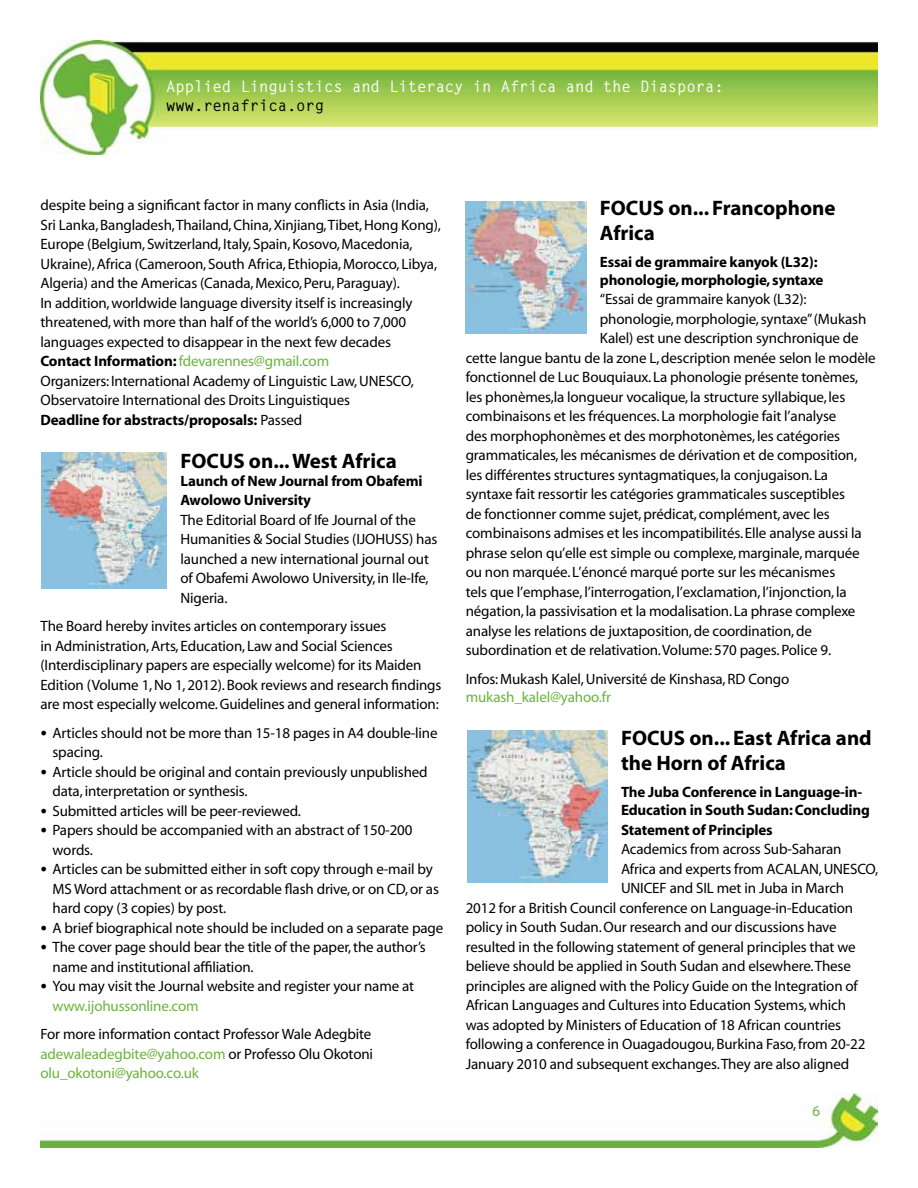
<style>
.page{position:relative;width:918px;height:1188px;background:#fff}
.page>*{position:absolute;margin:0;border:0;box-sizing:border-box;transform-origin:0 0}
.t1{font:700 21px/25.2px "Myriad";color:#000}
.t2{font:700 15.75px "Letter Gothic";letter-spacing:-.01em;color:#fff}
.t3{font:700 15.75px "Letter Gothic";letter-spacing:-.01em;color:#000}
.t4{font:15px/19.5px "Myriad";letter-spacing:-.01em;color:#000}
.t5{font:700 15px/18px "Myriad";letter-spacing:-.01em;color:#000}
.t6{font:15px "Myriad";letter-spacing:-.01em;color:#6ab33d}
.s1{font-weight:700}
.s2{color:#6ab33d}
.s3{font-family:"Corbel";font-weight:700}
</style>
<div class="page">
<img style="left:40px;top:1093px;width:838px;height:55px">
<img style="left:40px;top:40px;width:837px;height:115px">
<img style="left:466px;top:202px;width:120px;height:131px">
<img style="left:42px;top:452px;width:125px;height:137px">
<img style="left:467px;top:730px;width:141px;height:153px">
<p class="t2" style="left:166px;top:77px;width:559px">Applied Linguistics and Literacy in Africa and the Diaspora:</p>
<p class="t3" style="left:166px;top:96px;width:160px">www.renafrica.org</p>
<p class="t4" style="left:40px;top:196px;width:402px">despite being a significant factor in many conflicts in Asia (India, Sri Lanka, Bangladesh, Thailand, China, Xinjiang, Tibet, Hong Kong), Europe (Belgium, Switzerland, Italy, Spain, Kosovo, Macedonia, Ukraine), Africa (Cameroon, South Africa, Ethiopia, Morocco, Libya, Algeria) and the Americas (Canada, Mexico, Peru, Paraguay).<br>In addition, worldwide language diversity itself is increasingly threatened, with more than half of the world’s 6,000 to 7,000 languages expected to disappear in the next few decades <span class="s1">Contact Information:</span> <span class="s2">fdevarennes@gmail.com<br></span>Organizers: International Academy of Linguistic Law, UNESCO, Observatoire International des Droits Linguistiques<br><span class="s1">Deadline for abstracts/proposals:</span> Passed</p>
<h1 class="t1" style="left:180px;top:449px;width:218px">FOCUS on... West Africa</h1>
<p class="t5" style="left:180px;top:472px;width:244px;line-height:19.5px">Launch of New Journal from Obafemi<br>Awolowo University</p>
<p class="t4" style="left:180px;top:511px;width:258px">The Editorial Board of Ife Journal of the Humanities &amp; Social Studies (IJOHUSS) has launched a new international journal out of Obafemi Awolowo University, in Ile-Ife, Nigeria.</p>
<p class="t4" style="left:40px;top:617px;width:402px">The Board hereby invites articles on contemporary issues<br>in Administration, Arts, Education, Law and Social Sciences (Interdisciplinary papers are especially welcome) for its Maiden Edition (Volume 1, No 1, 2012). Book reviews and research findings are most especially welcome. Guidelines and general information:</p>
<p class="t4" style="left:52px;top:724px;width:387px;text-indent:-12px"><span class="s3">•</span> Articles should not be more than 15-18 pages in A4 double-line spacing.</p>
<p class="t4" style="left:52px;top:763px;width:377px;text-indent:-12px"><span class="s3">•</span> Article should be original and contain previously unpublished data, interpretation or synthesis.</p>
<p class="t4" style="left:40px;top:802px;width:262px"><span class="s3">•</span> Submitted articles will be peer-reviewed.</p>
<p class="t4" style="left:52px;top:821px;width:361px;text-indent:-12px"><span class="s3">•</span> Papers should be accompanied with an abstract of 150-200 words.</p>
<p class="t4" style="left:52px;top:860px;width:388px;text-indent:-12px"><span class="s3">•</span> Articles can be submitted either in soft copy through e-mail by<br>MS Word attachment or as recordable flash drive, or on CD, or as hard copy (3 copies) by post.</p>
<p class="t4" style="left:40px;top:919px;width:404px"><span class="s3">•</span> A brief biographical note should be included on a separate page</p>
<p class="t4" style="left:52px;top:938px;width:375px;text-indent:-12px"><span class="s3">•</span> The cover page should bear the title of the paper, the author’s name and institutional affiliation.</p>
<p class="t4" style="left:52px;top:977px;width:363px;text-indent:-12px"><span class="s3">•</span> You may visit the Journal website and register your name at <span class="s2">www.ijohussonline.com</span></p>
<p class="t4" style="left:40px;top:1025px;width:334px">For more information contact Professor Wale Adegbite <span class="s2">adewaleadegbite@yahoo.com</span> or Professo Olu Okotoni <span class="s2">olu_okotoni@yahoo.co.uk</span></p>
<h1 class="t1" style="left:600px;top:196px;width:237px">FOCUS on... Francophone<br>Africa</h1>
<p class="t5" style="left:600px;top:253px;width:225px">Essai de grammaire kanyok (L32): phonologie, morphologie, syntaxe</p>
<p class="t4" style="left:600px;top:290px;width:208px">“Essai de grammaire kanyok (L32):</p>
<p class="t4" style="left:600px;top:310px;width:268px">phonologie, morphologie, syntaxe” (Mukash</p>
<p class="t4" style="left:600px;top:329px;width:260px">Kalel) est une description synchronique de</p>
<p class="t4" style="left:466px;top:349px;width:411px">cette langue bantu de la zone L, description menée selon le modèle</p>
<p class="t4" style="left:466px;top:368px;width:394px">fonctionnel de Luc Bouquiaux. La phonologie présente tonèmes,</p>
<p class="t4" style="left:466px;top:388px;width:381px">les phonèmes,la longueur vocalique, la structure syllabique, les</p>
<p class="t4" style="left:466px;top:407px;width:372px">combinaisons et les fréquences. La morphologie fait l’analyse</p>
<p class="t4" style="left:466px;top:427px;width:376px">des morphophonèmes et des morphotonèmes, les catégories</p>
<p class="t4" style="left:466px;top:446px;width:393px">grammaticales, les mécanismes de dérivation et de composition,</p>
<p class="t4" style="left:466px;top:466px;width:364px">les différentes structures syntagmatiques, la conjugaison. La</p>
<p class="t4" style="left:466px;top:485px;width:381px">syntaxe fait ressortir les catégories grammaticales susceptibles</p>
<p class="t4" style="left:466px;top:505px;width:366px">de fonctionner comme sujet, prédicat, complément, avec les</p>
<p class="t4" style="left:466px;top:524px;width:398px">combinaisons admises et les incompatibilités. Elle analyse aussi la</p>
<p class="t4" style="left:466px;top:544px;width:395px">phrase selon qu’elle est simple ou complexe, marginale, marquée</p>
<p class="t4" style="left:466px;top:563px;width:371px">ou non marquée. L’énoncé marqué porte sur les mécanismes</p>
<p class="t4" style="left:466px;top:583px;width:383px">tels que l’emphase, l’interrogation, l’exclamation, l’injonction, la</p>
<p class="t4" style="left:466px;top:602px;width:391px">négation, la passivisation et la modalisation. La phrase complexe</p>
<p class="t4" style="left:466px;top:622px;width:348px">analyse les relations de juxtaposition, de coordination, de</p>
<p class="t4" style="left:466px;top:641px;width:367px">subordination et de relativation. Volume: 570 pages. Police 9.</p>
<p class="t4" style="left:466px;top:670px;width:325px">Infos: Mukash Kalel, Université de Kinshasa, RD Congo</p>
<p class="t6" style="left:466px;top:690px;width:147px">mukash_kalel@yahoo.fr</p>
<h1 class="t1" style="left:621px;top:726px;width:252px">FOCUS on... East Africa and the Horn of Africa</h1>
<p class="t5" style="left:621px;top:784px;width:250px">The Juba Conference in Language-in-<br>Education in South Sudan: Concluding</p>
<p class="t5" style="left:621px;top:821px;width:153px">Statement of Principles</p>
<p class="t4" style="left:621px;top:840px;width:222px">Academics from across Sub-Saharan</p>
<p class="t4" style="left:621px;top:860px;width:259px">Africa and experts from ACALAN, UNESCO,</p>
<p class="t4" style="left:621px;top:879px;width:225px">UNICEF and SIL met in Juba in March</p>
<p class="t4" style="left:466px;top:899px;width:389px">2012 for a British Council conference on Language-in-Education</p>
<p class="t4" style="left:466px;top:918px;width:372px">policy in South Sudan. Our research and our discussions have</p>
<p class="t4" style="left:466px;top:938px;width:391px">resulted in the following statement of general principles that we</p>
<p class="t4" style="left:466px;top:957px;width:387px">believe should be applied in South Sudan and elsewhere. These</p>
<p class="t4" style="left:466px;top:977px;width:394px">principles are aligned with the Policy Guide on the Integration of</p>
<p class="t4" style="left:466px;top:996px;width:382px">African Languages and Cultures into Education Systems, which</p>
<p class="t4" style="left:466px;top:1016px;width:377px">was adopted by Ministers of Education of 18 African countries</p>
<p class="t4" style="left:466px;top:1035px;width:401px">following a conference in Ouagadougou, Burkina Faso, from 20-22</p>
<p class="t4" style="left:466px;top:1055px;width:385px">January 2010 and subsequent exchanges. They are also aligned</p>
<p class="t6" style="left:812px;top:1104px;width:9px">6</p>
</div>
